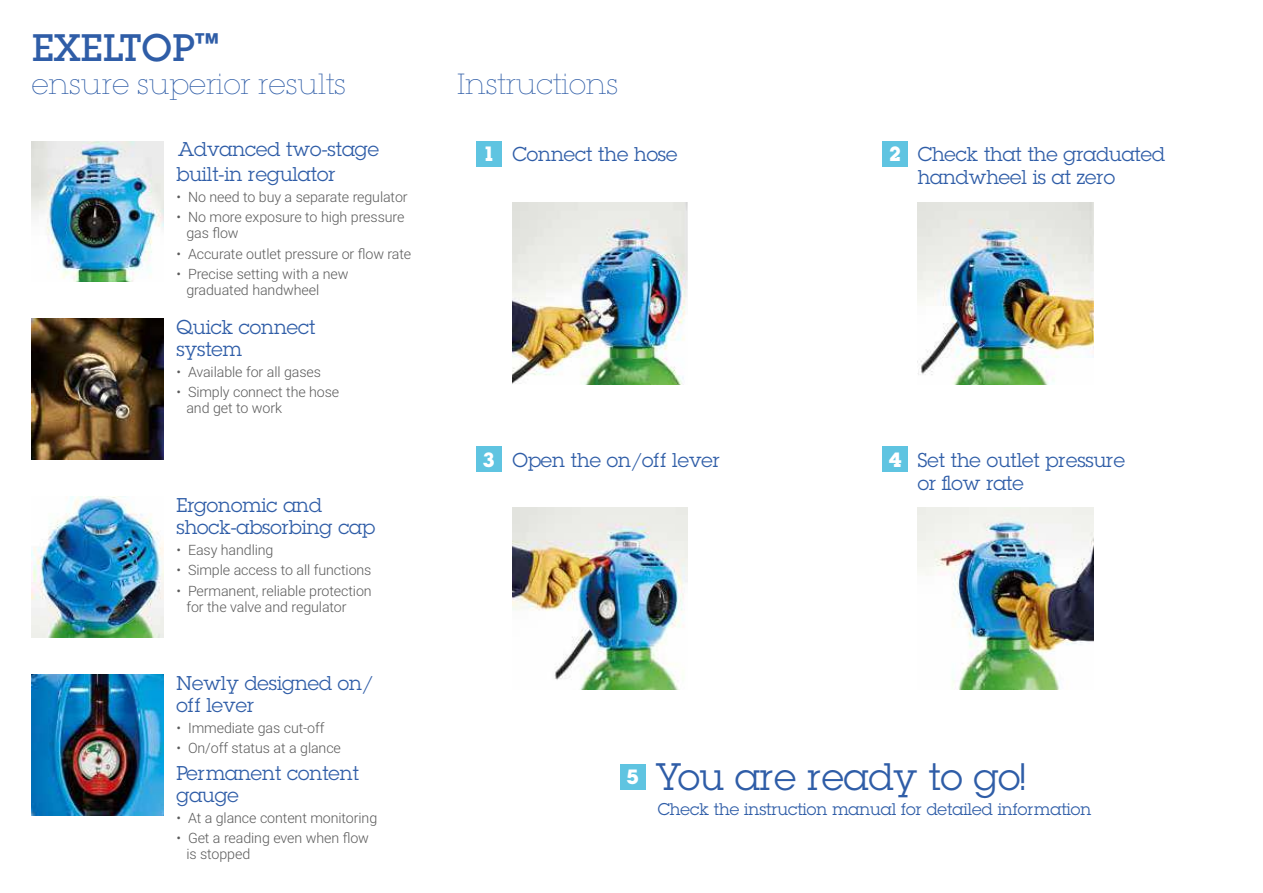
<style>
.page{position:relative;width:1263px;height:893px;background:#fff}
.page>*{position:absolute;margin:0;border:0;box-sizing:border-box;transform-origin:0 0}
.t1{font:37.5px "Lubalin Graph PCS";color:#2f5da7}
.t2{font:500 37.5px "Lubalin Graph PCS";color:#2f5da7}
.t3{font:200 28.5px "Lubalin Graph PCS";color:#2f5da7}
.t4{font:700 20.25px "Lubalin Graph PCS";color:#fff}
.t5{font:19.5px/22.5px "Lubalin Graph PCS";color:#2f5da7}
.t6{font:16.5px "Lubalin Graph PCS";color:#2f5da7}
.t7{font:300 14.25px/16.2px "Roboto";letter-spacing:-.005em;color:#5b5b5b}
.s1{font-family:"N Haas Grotesk DS Pro 65 Md";font-weight:400}
</style>
<div class="page">
<img style="left:32px;top:141px;width:132px;height:140px">
<img style="left:32px;top:319px;width:132px;height:140px">
<img style="left:32px;top:497px;width:132px;height:140px">
<img style="left:32px;top:675px;width:131px;height:140px">
<img style="left:512px;top:202px;width:176px;height:182px">
<img style="left:512px;top:507px;width:176px;height:182px">
<img style="left:918px;top:202px;width:175px;height:182px">
<img style="left:918px;top:507px;width:175px;height:182px">
<div style="left:476px;top:141px;width:26px;height:25px;background:#5fc4e1"></div>
<div style="left:476px;top:447px;width:26px;height:25px;background:#5fc4e1"></div>
<div style="left:882px;top:141px;width:26px;height:25px;background:#5fc4e1"></div>
<div style="left:882px;top:447px;width:26px;height:25px;background:#5fc4e1"></div>
<div style="left:620px;top:764px;width:25px;height:25px;background:#5fc4e1"></div>
<h1 class="t2" style="left:32px;top:34px;width:190px">EXELTOP<span class="s1">™</span></h1>
<h2 class="t3" style="left:32px;top:74px;width:316px">ensure superior results</h2>
<h3 class="t5" style="left:176px;top:138px;width:204px;line-height:25px">Advanced two-stage built-in regulator</h3>
<p class="t7" style="left:176px;top:190px;width:233px">• No need to buy a separate regulator</p>
<p class="t7" style="left:186px;top:210px;width:219px;text-indent:-10px">• No more exposure to high pressure gas flow</p>
<p class="t7" style="left:176px;top:247px;width:236px">• Accurate outlet pressure or flow rate</p>
<p class="t7" style="left:186px;top:267px;width:164px;text-indent:-10px">• Precise setting with a new graduated handwheel</p>
<h3 class="t5" style="left:176px;top:317px;width:140px">Quick connect system</h3>
<p class="t7" style="left:176px;top:365px;width:146px">• Available for all gases</p>
<p class="t7" style="left:186px;top:386px;width:154px;text-indent:-10px">• Simply connect the hose and get to work</p>
<h3 class="t5" style="left:176px;top:495px;width:200px">Ergonomic and shock-absorbing cap</h3>
<p class="t7" style="left:176px;top:543px;width:99px">• Easy handling</p>
<p class="t7" style="left:176px;top:563px;width:196px">• Simple access to all functions</p>
<p class="t7" style="left:186px;top:584px;width:187px;text-indent:-10px">• Permanent, reliable protection for the valve and regulator</p>
<h3 class="t5" style="left:176px;top:673px;width:198px">Newly designed on/ off lever</h3>
<p class="t7" style="left:176px;top:721px;width:149px">• Immediate gas cut-off</p>
<p class="t7" style="left:176px;top:741px;width:166px">• On/off status at a glance</p>
<h3 class="t5" style="left:176px;top:763px;width:184px">Permanent content gauge</h3>
<p class="t7" style="left:176px;top:811px;width:202px">• At a glance content monitoring</p>
<p class="t7" style="left:186px;top:831px;width:184px;text-indent:-10px">• Get a reading even when flow is stopped</p>
<h2 class="t3" style="left:457px;top:74px;width:163px">Instructions</h2>
<h3 class="t4" style="left:483px;top:146px;width:14px">1</h3>
<h3 class="t5" style="left:512px;top:145px;width:166px">Connect the hose</h3>
<h3 class="t4" style="left:889px;top:146px;width:14px">2</h3>
<h3 class="t5" style="left:918px;top:145px;width:249px">Check that the graduated handwheel is at zero</h3>
<h3 class="t4" style="left:483px;top:452px;width:14px">3</h3>
<h3 class="t5" style="left:512px;top:451px;width:209px">Open the on/off lever</h3>
<h3 class="t4" style="left:889px;top:452px;width:14px">4</h3>
<h3 class="t5" style="left:918px;top:451px;width:209px">Set the outlet pressure or flow rate</h3>
<h3 class="t4" style="left:626px;top:769px;width:14px">5</h3>
<h1 class="t1" style="left:656px;top:763px;width:371px">You are ready to go!</h1>
<p class="t6" style="left:658px;top:803px;width:435px">Check the instruction manual for detailed information</p>
</div>
